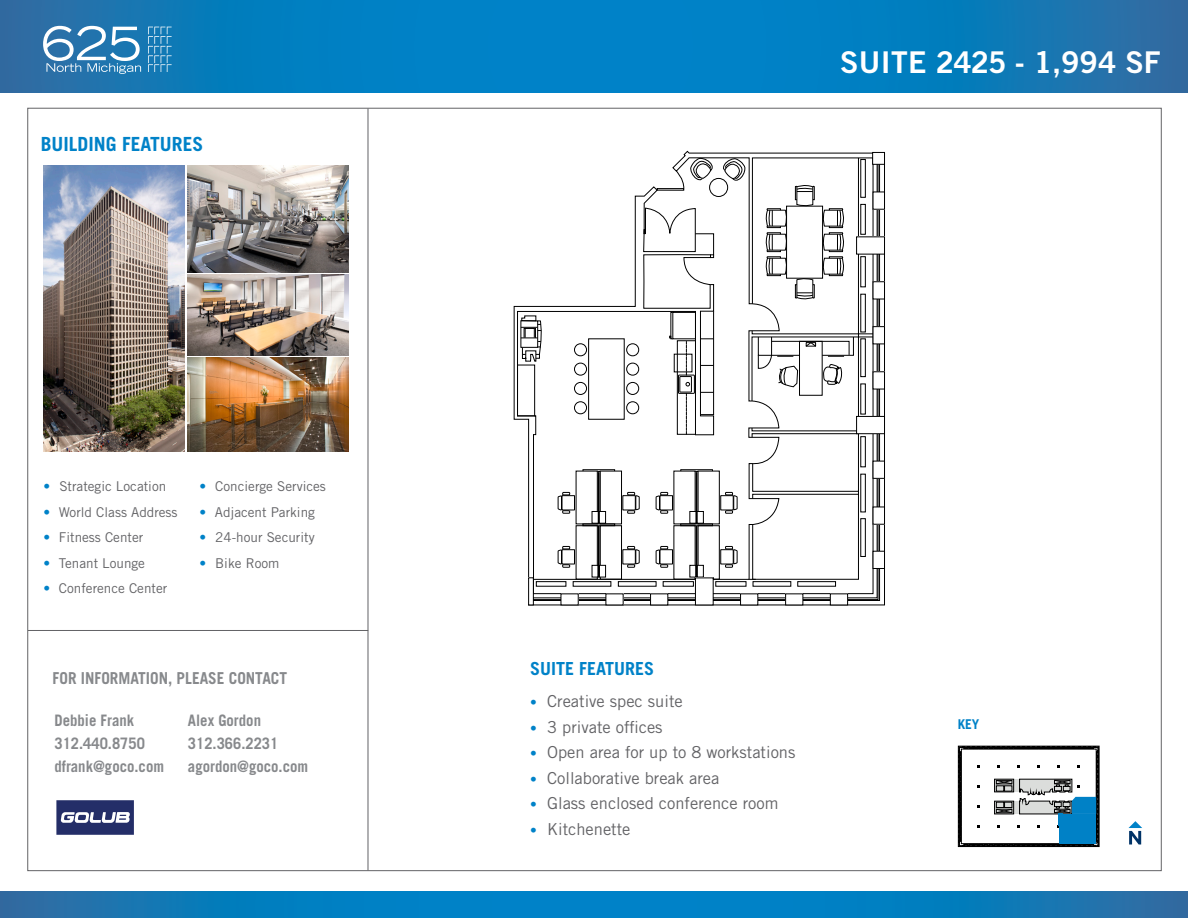
<style>
.page{position:relative;width:1188px;height:918px;background:#fff}
.page>*{position:absolute;margin:0;border:0;box-sizing:border-box;transform-origin:0 0}
.t1{font:30px "Trade Gothic LT Std Bd 2";color:#fff}
.t2{font:700 19.5px "Trade Gothic LT Std";color:#0082c8}
.t3{font:700 18px "Trade Gothic LT Std";color:#0082c8}
.t4{font:16.5px "Trade Gothic LT Std";color:#636366}
.t5{font:700 16.5px "Trade Gothic LT Std";color:#87898c;scale:.93 1}
.t6{font:700 15.75px/23px "Trade Gothic LT Std";color:#87898c;scale:.93 1}
.t7{font:13.5px "Trade Gothic LT Std";color:#636366}
.t8{font:700 13.5px "Trade Gothic LT Std";color:#0082c8}
.s1{color:#0082c8}
.s2{font-size:13.5px;color:#0082c8}
</style>
<div class="page">
<svg style="left:0;top:0;width:1188px;height:92px;background:#097cbc"></svg>
<svg style="left:0;top:891px;width:1188px;height:27px;background:#0a7bbb"></svg>
<svg style="left:43px;top:26px;width:98px;height:48px"></svg>
<svg style="left:148px;top:27px;width:24px;height:45px"></svg>
<img style="left:43px;top:166px;width:142px;height:285px">
<img style="left:188px;top:166px;width:160px;height:106px">
<img style="left:188px;top:358px;width:160px;height:93px">
<img style="left:188px;top:275px;width:160px;height:80px">
<svg style="left:56px;top:800px;width:78px;height:35px;background:#4c5483"></svg>
<hr style="left:28px;top:630px;width:340px;height:1px;background:#636366">
<hr style="left:368px;top:109px;width:1px;height:761px;background:#636366">
<svg style="left:1129px;top:821px;width:13px;height:23px"></svg>
<svg style="left:514px;top:151px;width:371px;height:454px"></svg>
<div style="left:861px;top:159px;width:5px;height:39px;border:1px solid #000"></div>
<div style="left:873px;top:152px;width:12px;height:12px;background:#fff"></div>
<div style="left:872px;top:152px;width:13px;height:13px;border:1px solid #000"></div>
<svg style="left:528px;top:164px;width:352px;height:437px"></svg>
<div style="left:857px;top:416px;width:28px;height:18px;background:#fff"></div>
<div style="left:856px;top:416px;width:29px;height:18px;border:1px solid #000"></div>
<div style="left:857px;top:237px;width:28px;height:17px;background:#fff"></div>
<div style="left:873px;top:372px;width:12px;height:17px;background:#fff"></div>
<div style="left:873px;top:372px;width:12px;height:17px;border:1px solid #000"></div>
<div style="left:873px;top:461px;width:12px;height:17px;background:#fff"></div>
<div style="left:873px;top:461px;width:12px;height:18px;border:1px solid #000"></div>
<div style="left:873px;top:507px;width:12px;height:17px;background:#fff"></div>
<div style="left:873px;top:507px;width:12px;height:17px;border:1px solid #000"></div>
<div style="left:873px;top:551px;width:12px;height:17px;background:#fff"></div>
<div style="left:873px;top:551px;width:12px;height:18px;border:1px solid #000"></div>
<div style="left:830px;top:594px;width:18px;height:11px;background:#fff"></div>
<div style="left:830px;top:594px;width:18px;height:11px;border:1px solid #000"></div>
<div style="left:786px;top:594px;width:17px;height:11px;background:#fff"></div>
<div style="left:741px;top:594px;width:17px;height:11px;background:#fff"></div>
<div style="left:651px;top:594px;width:17px;height:11px;background:#fff"></div>
<div style="left:606px;top:594px;width:17px;height:11px;background:#fff"></div>
<div style="left:561px;top:594px;width:17px;height:11px;background:#fff"></div>
<hr style="left:529px;top:578px;width:4px;height:27px;background:#fff">
<div style="left:528px;top:578px;width:6px;height:27px;border:1px solid #000"></div>
<div style="left:873px;top:327px;width:12px;height:17px;background:#fff"></div>
<div style="left:873px;top:326px;width:12px;height:18px;border:1px solid #000"></div>
<div style="left:873px;top:282px;width:12px;height:17px;background:#fff"></div>
<div style="left:873px;top:282px;width:12px;height:17px;border:1px solid #000"></div>
<div style="left:873px;top:192px;width:12px;height:17px;background:#fff"></div>
<div style="left:873px;top:192px;width:12px;height:17px;border:1px solid #000"></div>
<div style="left:709px;top:178px;width:19px;height:19px;border:1px solid #000;border-radius:50%"></div>
<svg style="left:690px;top:158px;width:24px;height:23px"></svg>
<svg style="left:627px;top:492px;width:12px;height:21px"></svg>
<svg style="left:627px;top:546px;width:12px;height:21px"></svg>
<div style="left:660px;top:550px;width:13px;height:14px;border:1px solid #000"></div>
<svg style="left:656px;top:546px;width:12px;height:21px"></svg>
<div style="left:660px;top:496px;width:13px;height:14px;border:1px solid #000"></div>
<svg style="left:656px;top:492px;width:12px;height:21px"></svg>
<div style="left:562px;top:550px;width:13px;height:14px;border:1px solid #000"></div>
<svg style="left:558px;top:546px;width:12px;height:21px"></svg>
<div style="left:562px;top:496px;width:13px;height:14px;border:1px solid #000"></div>
<svg style="left:558px;top:492px;width:12px;height:21px"></svg>
<div style="left:600px;top:471px;width:22px;height:53px;border:1px solid #000"></div>
<div style="left:600px;top:526px;width:22px;height:53px;border:1px solid #000"></div>
<div style="left:592px;top:565px;width:6px;height:12px;background:#fff"></div>
<div style="left:599px;top:565px;width:7px;height:12px;background:#fff"></div>
<div style="left:599px;top:565px;width:7px;height:12px;border:1px solid #000"></div>
<div style="left:592px;top:511px;width:6px;height:12px;background:#fff"></div>
<div style="left:599px;top:511px;width:7px;height:12px;background:#fff"></div>
<div style="left:599px;top:511px;width:7px;height:12px;border:1px solid #000"></div>
<div style="left:598px;top:473px;width:1px;height:50px;border:1px solid #000"></div>
<div style="left:598px;top:526px;width:1px;height:51px;border:1px solid #000"></div>
<div style="left:583px;top:524px;width:32px;height:2px;border:1px solid #000"></div>
<div style="left:690px;top:565px;width:6px;height:12px;background:#fff"></div>
<div style="left:690px;top:565px;width:6px;height:12px;border:1px solid #000"></div>
<div style="left:697px;top:565px;width:6px;height:12px;background:#fff"></div>
<div style="left:697px;top:565px;width:7px;height:12px;border:1px solid #000"></div>
<div style="left:690px;top:511px;width:6px;height:12px;background:#fff"></div>
<div style="left:697px;top:511px;width:6px;height:12px;background:#fff"></div>
<div style="left:697px;top:511px;width:7px;height:12px;border:1px solid #000"></div>
<div style="left:696px;top:473px;width:1px;height:50px;border:1px solid #000"></div>
<div style="left:696px;top:526px;width:1px;height:51px;border:1px solid #000"></div>
<div style="left:681px;top:524px;width:32px;height:2px;border:1px solid #000"></div>
<svg style="left:722px;top:157px;width:137px;height:423px"></svg>
<svg style="left:517px;top:233px;width:197px;height:202px"></svg>
<div style="left:517px;top:365px;width:18px;height:51px;border:1px solid #000"></div>
<div style="left:695px;top:578px;width:18px;height:27px;background:#fff"></div>
<div style="left:695px;top:578px;width:18px;height:27px;border:1px solid #000"></div>
<svg style="left:958px;top:746px;width:141px;height:101px"></svg>
<div style="left:1060px;top:814px;width:36px;height:30px;background:#0081c6"></div>
<hr style="left:1059px;top:814px;width:4px;height:12px;background:#0081c6">
<h2 class="t2" style="left:41px;top:132px;width:164px">BUILDING FEATURES</h2>
<p class="t7" style="left:43px;top:478px;width:124px"><span class="s1">•</span> Strategic Location</p>
<p class="t7" style="left:43px;top:504px;width:136px"><span class="s1">•</span> World Class Address</p>
<p class="t7" style="left:43px;top:529px;width:101px"><span class="s1">•</span> Fitness Center</p>
<p class="t7" style="left:43px;top:555px;width:103px"><span class="s1">•</span> Tenant Lounge</p>
<p class="t7" style="left:43px;top:580px;width:125px"><span class="s1">•</span> Conference Center</p>
<p class="t7" style="left:199px;top:478px;width:128px"><span class="s1">•</span> Concierge Services</p>
<p class="t7" style="left:199px;top:504px;width:117px"><span class="s1">•</span> Adjacent Parking</p>
<p class="t7" style="left:199px;top:529px;width:117px"><span class="s1">•</span> 24-hour Security</p>
<p class="t7" style="left:199px;top:555px;width:82px"><span class="s1">•</span> Bike Room</p>
<p class="t5" style="left:53px;top:668px;width:254px">FOR INFORMATION, PLEASE CONTACT</p>
<p class="t6" style="left:54px;top:708px;width:119px">Debbie Frank<br>312.440.8750 dfrank@goco.com</p>
<p class="t6" style="left:188px;top:708px;width:131px">Alex Gordon<br>312.366.2231 agordon@goco.com</p>
<p class="t1" style="left:840px;top:44px;width:322px">SUITE 2425 - 1,994 SF</p>
<p class="t3" style="left:530px;top:658px;width:126px">SUITE FEATURES</p>
<p class="t4" style="left:530px;top:691px;width:154px"><span class="s2">•</span> Creative spec suite</p>
<p class="t4" style="left:530px;top:717px;width:134px"><span class="s2">•</span> 3 private offices</p>
<p class="t4" style="left:530px;top:742px;width:267px"><span class="s2">•</span> Open area for up to 8 workstations</p>
<p class="t4" style="left:530px;top:768px;width:191px"><span class="s2">•</span> Collaborative break area</p>
<p class="t4" style="left:530px;top:793px;width:250px"><span class="s2">•</span> Glass enclosed conference room</p>
<p class="t4" style="left:530px;top:819px;width:102px"><span class="s2">•</span> Kitchenette</p>
<p class="t8" style="left:958px;top:716px;width:23px">KEY</p>
</div>
